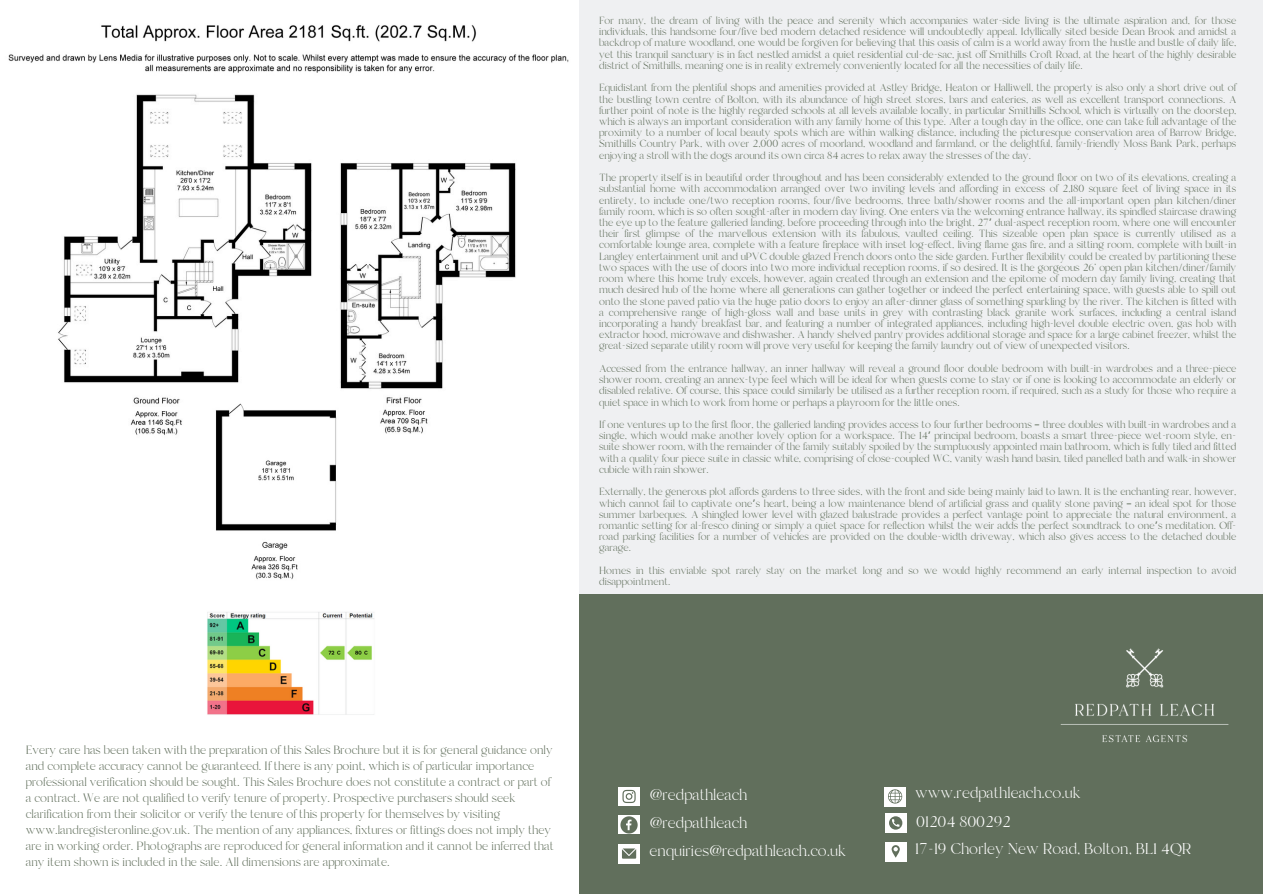
<style>
.page{position:relative;width:1263px;height:894px;background:#fff}
.page>*{position:absolute;margin:0;border:0;box-sizing:border-box;transform-origin:0 0}
.t1{font:15.6px "Branch";color:#fff}
.t2{font:12px/16px "Branch";color:#616f5c}
.t3{font:10.35px/11.2px "Branch";color:#616f5c;text-align:justify}
.s1{font-family:"Noto Sans Gurmukhi"}
</style>
<div class="page">
<div style="left:579px;top:593px;width:684px;height:300px;background:#616f5c"></div>
<div style="left:579px;top:0;width:684px;height:593px;background:#eff0f2"></div>
<img style="left:963px;top:593px;width:300px;height:150px">
<div style="left:884px;top:786px;width:22px;height:20px;background:#fff"></div>
<svg style="left:888px;top:789px;width:14px;height:14px"></svg>
<div style="left:618px;top:843px;width:22px;height:20px;background:#fff"></div>
<svg style="left:622px;top:848px;width:14px;height:10px"></svg>
<div style="left:885px;top:841px;width:21px;height:19px;background:#fff"></div>
<svg style="left:892px;top:845px;width:7px;height:12px"></svg>
<div style="left:885px;top:813px;width:21px;height:19px;background:#fff"></div>
<svg style="left:889px;top:816px;width:13px;height:13px"></svg>
<div style="left:618px;top:815px;width:22px;height:19px;background:#fff"></div>
<svg style="left:620px;top:816px;width:17px;height:17px"></svg>
<div style="left:618px;top:786px;width:22px;height:19px;background:#fff"></div>
<svg style="left:622px;top:789px;width:14px;height:13px"></svg>
<img style="left:8px;top:25px;width:561px;height:48px">
<img style="left:58px;top:94px;width:458px;height:341px">
<img style="left:193px;top:400px;width:165px;height:180px">
<img style="left:207px;top:612px;width:167px;height:103px">
<p class="t3" style="left:599px;top:15px;width:639px">For many, the dream of living with the peace and serenity which accompanies water-side living is the ultimate aspiration and, for those individuals, this handsome four/five bed modern detached residence will undoubtedly appeal. Idyllically sited beside Dean Brook and amidst a backdrop of mature woodland, one would be forgiven for believing that this oasis of calm is a world away from the hustle and bustle of daily life, yet this tranquil sanctuary is in fact nestled amidst a quiet residential cul-de-sac, just off Smithills Croft Road, at the heart of the highly desirable district of Smithills, meaning one is in reality extremely conveniently located for all the necessities of daily life.</p>
<p class="t3" style="left:599px;top:82px;width:639px">Equidistant from the plentiful shops and amenities provided at Astley Bridge, Heaton or Halliwell, the property is also only a short drive out of the bustling town centre of Bolton, with its abundance of high street stores, bars and eateries, as well as excellent transport connections. A further point of note is the highly regarded schools at all levels available locally, in particular Smithills School, which is virtually on the doorstep, which is always an important consideration with any family home of this type. After a tough day in the office, one can take full advantage of the proximity to a number of local beauty spots which are within walking distance, including the picturesque conservation area of Barrow Bridge, Smithills Country Park, with over 2,000 acres of moorland, woodland and farmland, or the delightful, family-friendly Moss Bank Park, perhaps enjoying a stroll with the dogs around its own circa 84 acres to relax away the stresses of the day.</p>
<p class="t3" style="left:599px;top:172px;width:639px">The property itself is in beautiful order throughout and has been considerably extended to the ground floor on two of its elevations, creating a substantial home with accommodation arranged over two inviting levels and affording in excess of 2,180 square feet of living space in its entirety, to include one/two reception rooms, four/five bedrooms, three bath/shower rooms and the all-important open plan kitchen/diner family room, which is so often sought-after in modern day living. One enters via the welcoming entrance hallway, its spindled staircase drawing the eye up to the feature galleried landing, before proceeding through into the bright, 27<span class="s1">’</span> dual-aspect reception room, where one will encounter their first glimpse of the marvellous extension with its fabulous, vaulted ceiling. This sizeable open plan space is currently utilised as a comfortable lounge area, complete with a feature fireplace with inset log-effect, living flame gas fire, and a sitting room, complete with built-in Langley entertainment unit and uPVC double glazed French doors onto the side garden. Further flexibility could be created by partitioning these two spaces with the use of doors into two more individual reception rooms, if so desired. It is the gorgeous 26' open plan kitchen/diner/family room where this home truly excels, however, again created through an extension and the epitome of modern day family living, creating that much desired hub of the home where all generations can gather together or indeed the perfect entertaining space, with guests able to spill out onto the stone paved patio via the huge patio doors to enjoy an after-dinner glass of something sparkling by the river. The kitchen is fitted with a comprehensive range of high-gloss wall and base units in grey with contrasting black granite work surfaces, including a central island incorporating a handy breakfast bar, and featuring a number of integrated appliances, including high-level double electric oven, gas hob with extractor hood, microwave and dishwasher. A handy shelved pantry provides additional storage and space for a large cabinet freezer, whilst the great-sized separate utility room will prove very useful for keeping the family laundry out of view of unexpected visitors.</p>
<p class="t3" style="left:599px;top:363px;width:639px">Accessed from the entrance hallway, an inner hallway will reveal a ground floor double bedroom with built-in wardrobes and a three-piece shower room, creating an annex-type feel which will be ideal for when guests come to stay or if one is looking to accommodate an elderly or disabled relative. Of course, this space could similarly be utilised as a further reception room, if required, such as a study for those who require a quiet space in which to work from home or perhaps a playroom for the little ones.</p>
<p class="t3" style="left:599px;top:419px;width:639px">If one ventures up to the first floor, the galleried landing provides access to four further bedrooms <span class="s1">–</span> three doubles with built-in wardrobes and a single, which would make another lovely option for a workspace. The 14<span class="s1">’</span> principal bedroom, boasts a smart three-piece wet-room style, en&shy;suite shower room, with the remainder of the family suitably spoiled by the sumptuously appointed main bathroom, which is fully tiled and fitted with a quality four piece suite in classic white, comprising of close-coupled WC, vanity wash hand basin, tiled panelled bath and walk-in shower cubicle with rain shower.</p>
<p class="t3" style="left:599px;top:486px;width:639px">Externally, the generous plot affords gardens to three sides, with the front and side being mainly laid to lawn. It is the enchanting rear, however, which cannot fail to captivate one<span class="s1">’</span>s heart, being a low maintenance blend of artificial grass and quality stone paving <span class="s1">–</span> an ideal spot for those summer barbeques. A shingled lower level with glazed balustrade provides a perfect vantage point to appreciate the natural environment, a romantic setting for al-fresco dining or simply a quiet space for reflection whilst the weir adds the perfect soundtrack to one<span class="s1">’</span>s meditation. Off&shy;road parking facilities for a number of vehicles are provided on the double-width driveway, which also gives access to the detached double garage.</p>
<p class="t3" style="left:599px;top:564px;width:639px">Homes in this enviable spot rarely stay on the market long and so we would highly recommend an early internal inspection to avoid disappointment.</p>
<p class="t2" style="left:26px;top:742px;width:529px">Every care has been taken with the preparation of this Sales Brochure but it is for general guidance only and complete accuracy cannot be guaranteed. If there is any point, which is of particular importance professional verification should be sought. This Sales Brochure does not constitute a contract or part of a contract. We are not qualified to verify tenure of property. Prospective purchasers should seek clarification from their solicitor or verify the tenure of this property for themselves by visiting www.landregisteronline.gov.uk. The mention of any appliances, fixtures or fittings does not imply they are in working order. Photographs are reproduced for general information and it cannot be inferred that any item shown is included in the sale. All dimensions are approximate.</p>
<p class="t1" style="left:649px;top:783px;width:99px">@redpathleach</p>
<p class="t1" style="left:915px;top:782px;width:167px">www.redpathleach.co.uk</p>
<p class="t1" style="left:915px;top:838px;width:278px">17-19 Chorley New Road, Bolton, BL1 4QR</p>
<p class="t1" style="left:916px;top:811px;width:96px">01204 800292</p>
<h2 class="t1" style="left:649px;top:812px;width:99px">@redpathleach</h2>
<h2 class="t1" style="left:649px;top:840px;width:198px">enquiries@redpathleach.co.uk</h2>
</div>
